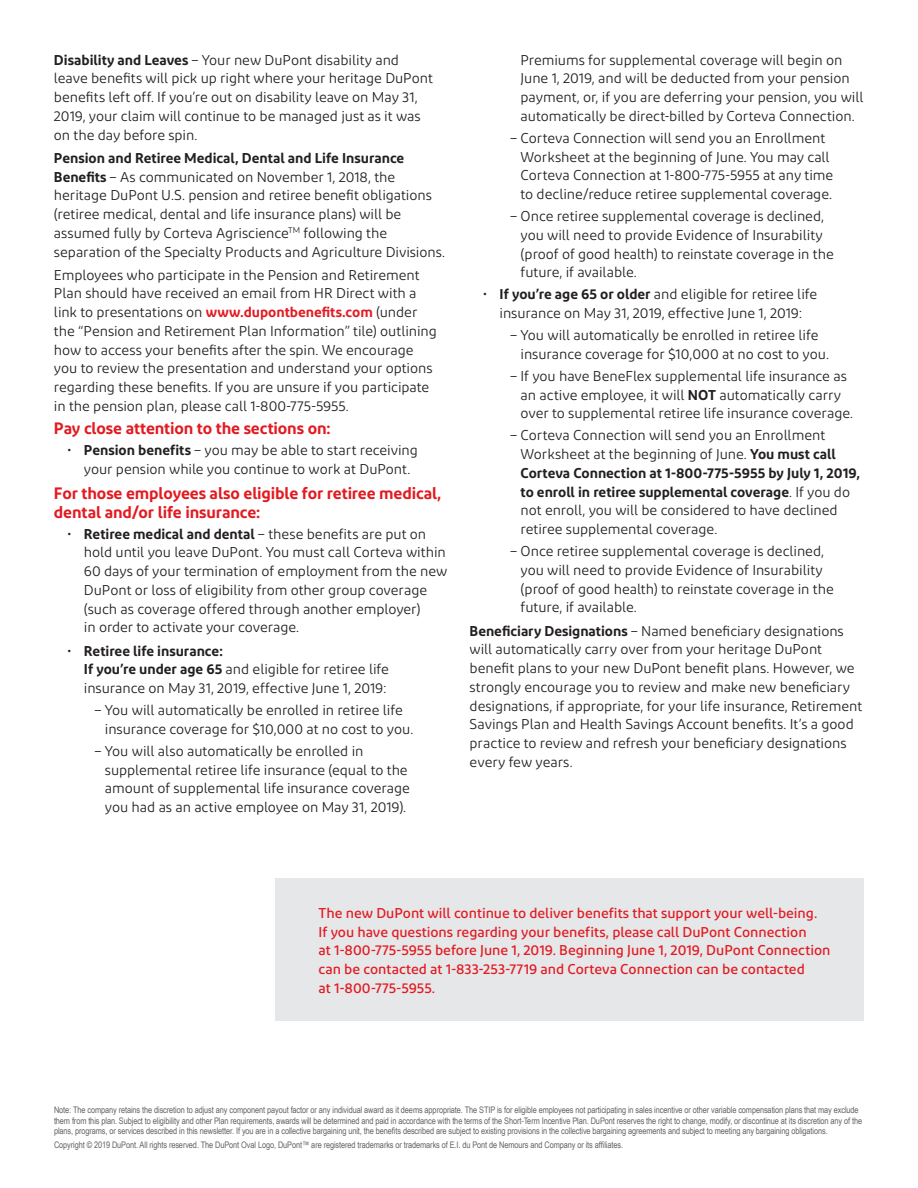
<style>
.page{position:relative;width:918px;height:1188px;background:#fff}
.page>*{position:absolute;margin:0;border:0;box-sizing:border-box;transform-origin:0 0}
.t1{font:600 16.5px/18.8px "Diodrum";letter-spacing:-.01em;color:#e21a21}
.t2{font:14.25px/18.8px "Diodrum";letter-spacing:-.005em;color:#231f20}
.t3{font:500 14.25px/18.8px "Diodrum";color:#e21a21}
.t4{font:9px/10.5px "Arial Narrow";letter-spacing:-.01em;color:#636366}
.s1{font-weight:600}
.s2{font-weight:600;color:#e21a21}
</style>
<div class="page">
<div style="left:275px;top:878px;width:589px;height:143px;background:#e6e7e9"></div>
<p class="t2" style="left:54px;top:50px;width:380px"><span class="s1">Disability and Leaves</span> – Your new DuPont disability and leave benefits will pick up right where your heritage DuPont benefits left off. If you’re out on disability leave on May 31, 2019, your claim will continue to be managed just as it was on the day before spin.</p>
<p class="t2" style="left:54px;top:148px;width:393px"><span class="s1">Pension and Retiree Medical, Dental and Life Insurance Benefits</span> – As communicated on November 1, 2018, the heritage DuPont U.S. pension and retiree benefit obligations (retiree medical, dental and life insurance plans) will be assumed fully by Corteva Agriscience<sup>TM</sup> following the separation of the Specialty Products and Agriculture Divisions.</p>
<p class="t2" style="left:54px;top:265px;width:384px">Employees who participate in the Pension and Retirement Plan should have received an email from HR Direct with a link to presentations on <span class="s2">www.dupontbenefits.com</span> (under the “Pension and Retirement Plan Information” tile) outlining how to access your benefits after the spin. We encourage you to review the presentation and understand your options regarding these benefits. If you are unsure if you participate in the pension plan, please call 1-800-775-5955.</p>
<p class="t1" style="left:54px;top:418px;width:279px">Pay close attention to the sections on:</p>
<p class="t2" style="left:84px;top:440px;width:335px;text-indent:-17px">• <span class="s1">Pension benefits</span> – you may be able to start receiving your pension while you continue to work at DuPont.</p>
<p class="t1" style="left:54px;top:483px;width:389px">For those employees also eligible for retiree medical, dental and/or life insurance:</p>
<p class="t2" style="left:84px;top:524px;width:365px;text-indent:-17px">• <span class="s1">Retiree medical and dental</span> – these benefits are put on hold until you leave DuPont. You must call Corteva within 60 days of your termination of employment from the new DuPont or loss of eligibility from other group coverage (such as coverage offered through another employer)<br>in order to activate your coverage.</p>
<p class="t2" style="left:84px;top:641px;width:307px;text-indent:-17px">• <span class="s1">Retiree life insurance:<br>If you’re under age 65</span> and eligible for retiree life insurance on May 31, 2019, effective June 1, 2019:</p>
<p class="t2" style="left:105px;top:700px;width:310px;text-indent:-10px">– You will automatically be enrolled in retiree life insurance coverage for $10,000 at no cost to you.</p>
<p class="t2" style="left:105px;top:741px;width:307px;text-indent:-10px">– You will also automatically be enrolled in supplemental retiree life insurance (equal to the amount of supplemental life insurance coverage you had as an active employee on May 31, 2019).</p>
<p class="t2" style="left:521px;top:50px;width:344px">Premiums for supplemental coverage will begin on June 1, 2019, and will be deducted from your pension payment, or, if you are deferring your pension, you will automatically be direct-billed by Corteva Connection.</p>
<p class="t2" style="left:521px;top:128px;width:314px;text-indent:-10px">– Corteva Connection will send you an Enrollment Worksheet at the beginning of June. You may call Corteva Connection at 1-800-775-5955 at any time to decline/reduce retiree supplemental coverage.</p>
<p class="t2" style="left:521px;top:207px;width:315px;text-indent:-10px">– Once retiree supplemental coverage is declined, you will need to provide Evidence of Insurability (proof of good health) to reinstate coverage in the future, if available.</p>
<p class="t2" style="left:483px;top:285px;width:336px;text-align:center">• <span class="s1">If you’re age 65 or older</span> and eligible for retiree life insurance on May 31, 2019, effective June 1, 2019:</p>
<p class="t2" style="left:521px;top:326px;width:310px;text-indent:-10px">– You will automatically be enrolled in retiree life insurance coverage for $10,000 at no cost to you.</p>
<p class="t2" style="left:521px;top:366px;width:334px;text-indent:-10px">– If you have BeneFlex supplemental life insurance as an active employee, it will <span class="s1">NOT</span> automatically carry over to supplemental retiree life insurance coverage.</p>
<p class="t2" style="left:521px;top:426px;width:341px;text-indent:-10px">– Corteva Connection will send you an Enrollment Worksheet at the beginning of June. <span class="s1">You must call Corteva Connection at 1-800-775-5955 by July 1, 2019, to enroll in retiree supplemental coverage</span>. If you do not enroll, you will be considered to have declined retiree supplemental coverage.</p>
<p class="t2" style="left:521px;top:542px;width:315px;text-indent:-10px">– Once retiree supplemental coverage is declined, you will need to provide Evidence of Insurability (proof of good health) to reinstate coverage in the future, if available.</p>
<p class="t2" style="left:470px;top:621px;width:394px"><span class="s1">Beneficiary Designations</span> – Named beneficiary designations will automatically carry over from your heritage DuPont benefit plans to your new DuPont benefit plans. However, we strongly encourage you to review and make new beneficiary designations, if appropriate, for your life insurance, Retirement Savings Plan and Health Savings Account benefits. It’s a good practice to review and refresh your beneficiary designations every few years.</p>
<p class="t3" style="left:319px;top:903px;width:513px">The new DuPont will continue to deliver benefits that support your well-being.<br>If you have questions regarding your benefits, please call DuPont Connection<br>at 1-800-775-5955 before June 1, 2019. Beginning June 1, 2019, DuPont Connection can be contacted at 1-833-253-7719 and Corteva Connection can be contacted<br>at 1-800-775-5955.</p>
<p class="t4" style="left:54px;top:1104px;width:810px">Note: The company retains the discretion to adjust any component payout factor or any individual award as it deems appropriate. The STIP is for eligible employees not participating in sales incentive or other variable compensation plans that may exclude them from this plan. Subject to eligibility and other Plan requirements, awards will be determined and paid in accordance with the terms of the Short-Term Incentive Plan. DuPont reserves the right to change, modify, or discontinue at its discretion any of the plans, programs, or services described in this newsletter. If you are in a collective bargaining unit, the benefits described are subject to existing provisions in the collective bargaining agreements and subject to meeting any bargaining obligations.</p>
<p class="t4" style="left:54px;top:1139px;width:571px">Copyright © 2019 DuPont. All rights reserved. The DuPont Oval Logo, DuPont™ are registered trademarks or trademarks of E.I. du Pont de Nemours and Company or its affiliates.</p>
</div>
